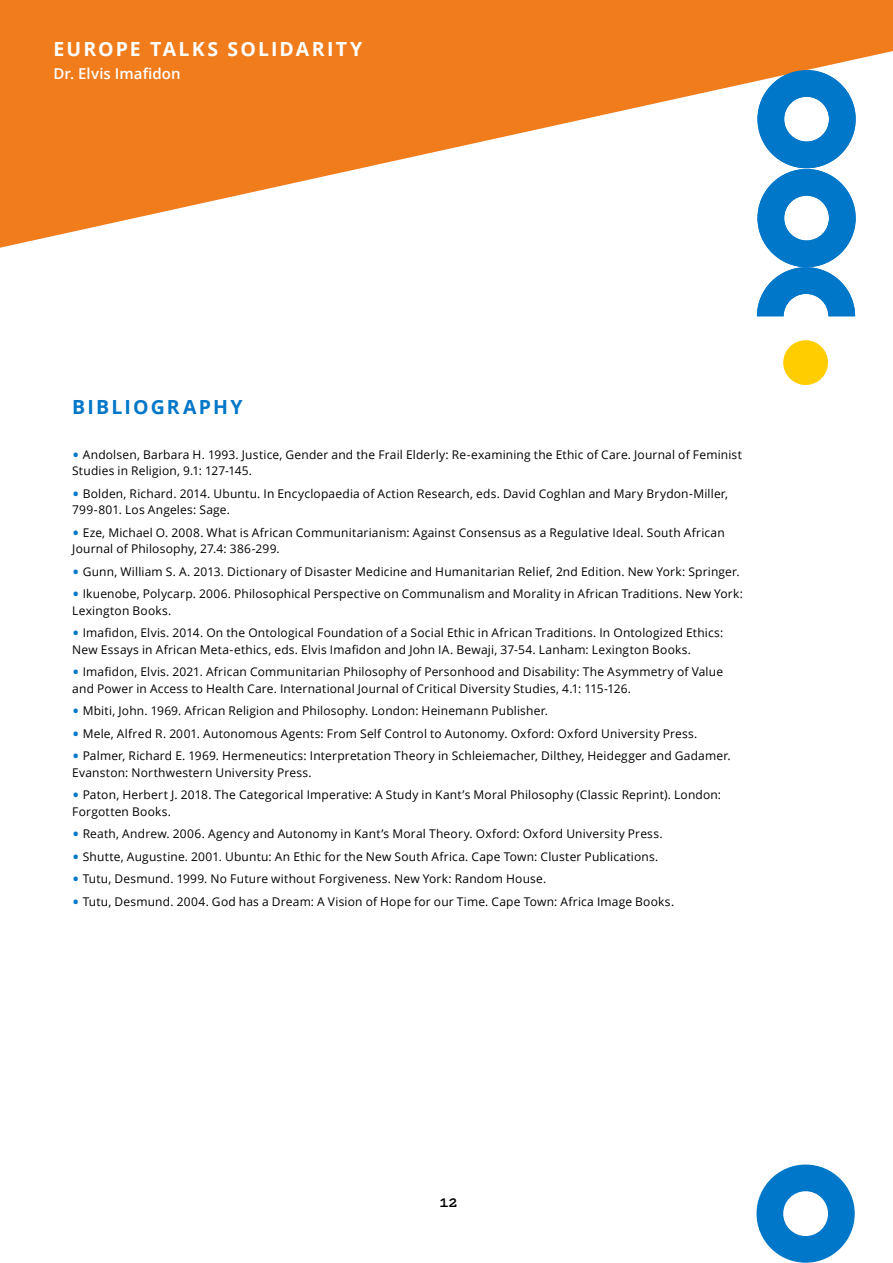
<style>
.page{position:relative;width:893px;height:1263px;background:#fff}
.page>*{position:absolute;margin:0;border:0;box-sizing:border-box;transform-origin:0 0}
.t1{font:700 19.5px "Open Sans";letter-spacing:.11em;color:#fff}
.t2{font:700 19.5px "Open Sans";letter-spacing:.11em;color:#0077c8}
.t3{font:600 15px "Open Sans";letter-spacing:.01em;color:#fff}
.t4{font:700 15px "Pitch";color:#000}
.Small{font:12px/16.5px "Open Sans";letter-spacing:.015em;color:#000}
.s1{font-size:19.5px;color:#0077c8}
</style>
<div class="page">
<svg style="left:756px;top:1164px;width:99px;height:99px"></svg>
<svg style="left:0;top:0;width:893px;height:248px;fill:#f17c1c"></svg>
<svg style="left:757px;top:70px;width:99px;height:246px"></svg>
<div style="left:783px;top:340px;width:45px;height:45px;background:#ffcd00;border-radius:50%"></div>
<h1 class="t1" style="left:54px;top:36px;width:310px">EUROPE TALKS SOLIDARITY</h1>
<p class="t3" style="left:54px;top:63px;width:129px">Dr. Elvis Imafidon</p>
<p class="t2" style="left:72px;top:393px;width:172px">BIBLIOGRAPHY</p>
<p class="Small" style="left:72px;top:446px;width:671px"><span class="s1">•</span> Andolsen, Barbara H. 1993. Justice, Gender and the Frail Elderly: Re-examining the Ethic of Care. Journal of Feminist<br>Studies in Religion, 9.1: 127-145.</p>
<p class="Small" style="left:72px;top:485px;width:657px"><span class="s1">•</span> Bolden, Richard. 2014. Ubuntu. In Encyclopaedia of Action Research, eds. David Coghlan and Mary Brydon-Miller,<br>799-801. Los Angeles: Sage.</p>
<p class="Small" style="left:72px;top:524px;width:654px"><span class="s1">•</span> Eze, Michael O. 2008. What is African Communitarianism: Against Consensus as a Regulative Ideal. South African<br>Journal of Philosophy, 27.4: 386-299.</p>
<p class="Small" style="left:72px;top:563px;width:669px"><span class="s1">•</span> Gunn, William S. A. 2013. Dictionary of Disaster Medicine and Humanitarian Relief, 2nd Edition. New York: Springer.</p>
<p class="Small" style="left:72px;top:585px;width:672px"><span class="s1">•</span> Ikuenobe, Polycarp. 2006. Philosophical Perspective on Communalism and Morality in African Traditions. New York:<br>Lexington Books.</p>
<p class="Small" style="left:72px;top:624px;width:652px"><span class="s1">•</span> Imafidon, Elvis. 2014. On the Ontological Foundation of a Social Ethic in African Traditions. In Ontologized Ethics:<br>New Essays in African Meta-ethics, eds. Elvis Imafidon and John IA. Bewaji, 37-54. Lanham: Lexington Books.</p>
<p class="Small" style="left:72px;top:663px;width:652px"><span class="s1">•</span> Imafidon, Elvis. 2021. African Communitarian Philosophy of Personhood and Disability: The Asymmetry of Value and Power in Access to Health Care. International Journal of Critical Diversity Studies, 4.1: 115-126.</p>
<p class="Small" style="left:72px;top:702px;width:477px"><span class="s1">•</span> Mbiti, John. 1969. African Religion and Philosophy. London: Heinemann Publisher.</p>
<p class="Small" style="left:72px;top:725px;width:627px"><span class="s1">•</span> Mele, Alfred R. 2001. Autonomous Agents: From Self Control to Autonomy. Oxford: Oxford University Press.</p>
<p class="Small" style="left:72px;top:747px;width:660px"><span class="s1">•</span> Palmer, Richard E. 1969. Hermeneutics: Interpretation Theory in Schleiemacher, Dilthey, Heidegger and Gadamer.<br>Evanston: Northwestern University Press.</p>
<p class="Small" style="left:72px;top:786px;width:650px"><span class="s1">•</span> Paton, Herbert J. 2018. The Categorical Imperative: A Study in Kant’s Moral Philosophy (Classic Reprint). London:<br>Forgotten Books.</p>
<p class="Small" style="left:72px;top:825px;width:592px"><span class="s1">•</span> Reath, Andrew. 2006. Agency and Autonomy in Kant’s Moral Theory. Oxford: Oxford University Press.</p>
<p class="Small" style="left:72px;top:848px;width:587px"><span class="s1">•</span> Shutte, Augustine. 2001. Ubuntu: An Ethic for the New South Africa. Cape Town: Cluster Publications.</p>
<p class="Small" style="left:72px;top:870px;width:475px"><span class="s1">•</span> Tutu, Desmund. 1999. No Future without Forgiveness. New York: Random House.</p>
<p class="Small" style="left:72px;top:893px;width:603px"><span class="s1">•</span> Tutu, Desmund. 2004. God has a Dream: A Vision of Hope for our Time. Cape Town: Africa Image Books.</p>
<p class="t4" style="left:439px;top:1192px;width:20px">12</p>
</div>
